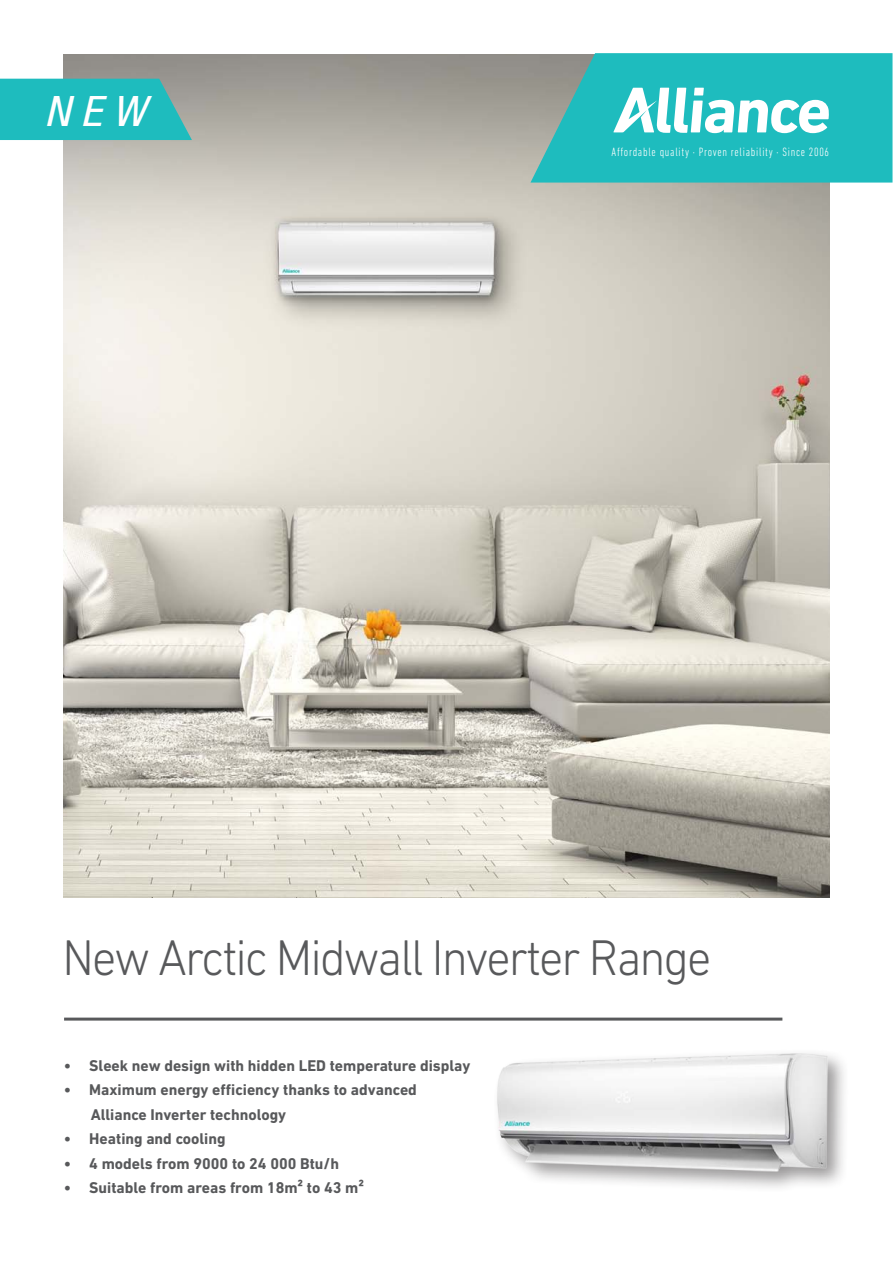
<style>
.page{position:relative;width:893px;height:1263px;background:#fff}
.page>*{position:absolute;margin:0;border:0;box-sizing:border-box;transform-origin:0 0}
.t1{font:300 51px "DIN Next LT Pro";letter-spacing:-.04em;color:#58595b;scale:.95 1}
.t2{font:italic condensed 42px "Helvetica Neue LT Std";color:#fff;scale:1.1 1}
.t3{font:700 15.9px/24.5px "DIN Next LT Pro";color:#58595b}
.t4{font:300 condensed 12.3px "DIN Next LT Pro";letter-spacing:.06em;color:#fff}
</style>
<div class="page">
<img style="left:64px;top:54px;width:765px;height:844px">
<svg style="left:530px;top:53px;width:362px;height:130px;background:#2db8b9"></svg>
<svg style="left:613px;top:88px;width:216px;height:45px"></svg>
<hr style="left:64px;top:1017px;width:718px;height:3px;background:#58595b">
<div style="left:492px;top:1048px;width:358px;height:145px;background:#231f20;opacity:.46"></div>
<img style="left:492px;top:1052px;width:351px;height:130px">
<svg style="left:0;top:79px;width:192px;height:61px;background:#28b9ba"></svg>
<h2 class="t2" style="left:45px;top:87px;width:93px">NEW</h2>
<p class="t4" style="left:612px;top:145px;width:219px">Affordable quality · Proven reliability · Since 2006</p>
<h1 class="t1" style="left:63px;top:928px;width:685px">New Arctic Midwall Inverter Range</h1>
<p class="t3" style="left:64px;top:1053px;width:408px">• Sleek new design with hidden LED temperature display</p>
<p class="t3" style="left:91px;top:1077px;width:328px;text-indent:-27px">• Maximum energy efficiency thanks to advanced<br>Alliance Inverter technology</p>
<p class="t3" style="left:64px;top:1126px;width:163px">• Heating and cooling</p>
<p class="t3" style="left:64px;top:1151px;width:277px">• 4 models from 9000 to 24 000 Btu/h</p>
<p class="t3" style="left:64px;top:1175px;width:302px">• Suitable from areas from 18m² to 43 m²</p>
</div>
